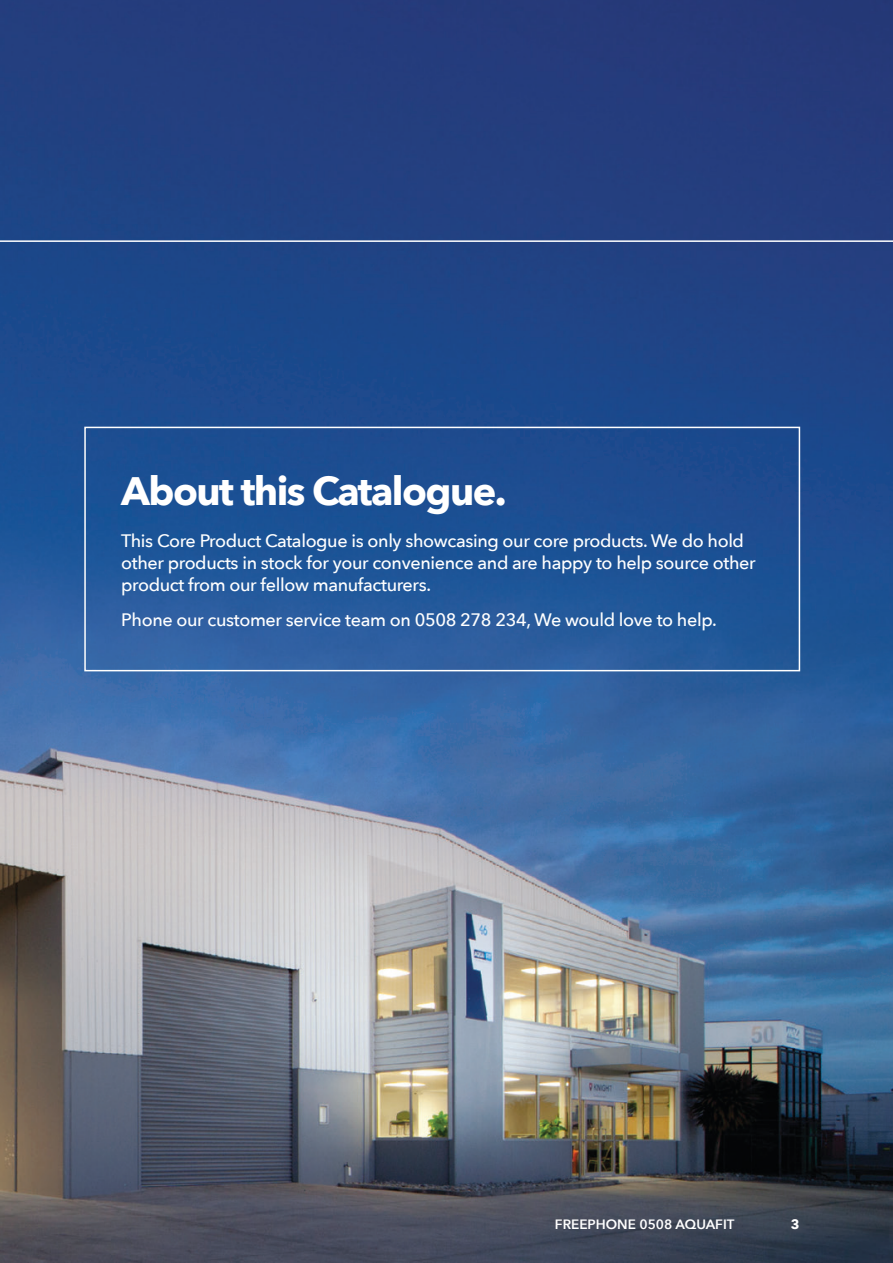
<style>
.page{position:relative;width:893px;height:1263px;background:#fff}
.page>*{position:absolute;margin:0;border:0;box-sizing:border-box;transform-origin:0 0}
.t1{font:700 39.6px "Avenir Next";letter-spacing:-.04em;color:#fff}
.t2{font:500 18px/22.2px "Avenir Next";letter-spacing:-.02em;color:#fff}
.t3{font:600 13.5px "Avenir Next";color:#fff}
.t4{font:700 13.5px "Avenir Next";color:#fff}
</style>
<div class="page">
<img style="left:0;top:0;width:893px;height:1263px">
<hr style="left:0;top:240px;width:893px;height:2px;background:#fff">
<div style="left:84px;top:427px;width:716px;height:244px;border:2px solid #fff"></div>
<p class="t1" style="left:121px;top:457px;width:387px">About this Catalogue.</p>
<p class="t2" style="left:121px;top:529px;width:636px">This Core Product Catalogue is only showcasing our core products. We do hold other products in stock for your convenience and are happy to help source other product from our fellow manufacturers.</p>
<p class="t2" style="left:121px;top:608px;width:597px">Phone our customer service team on 0508 278 234, We would love to help.</p>
<p class="t3" style="left:555px;top:1213px;width:181px">FREEPHONE 0508 AQUAFIT</p>
<p class="t4" style="left:791px;top:1213px;width:10px">3</p>
</div>
